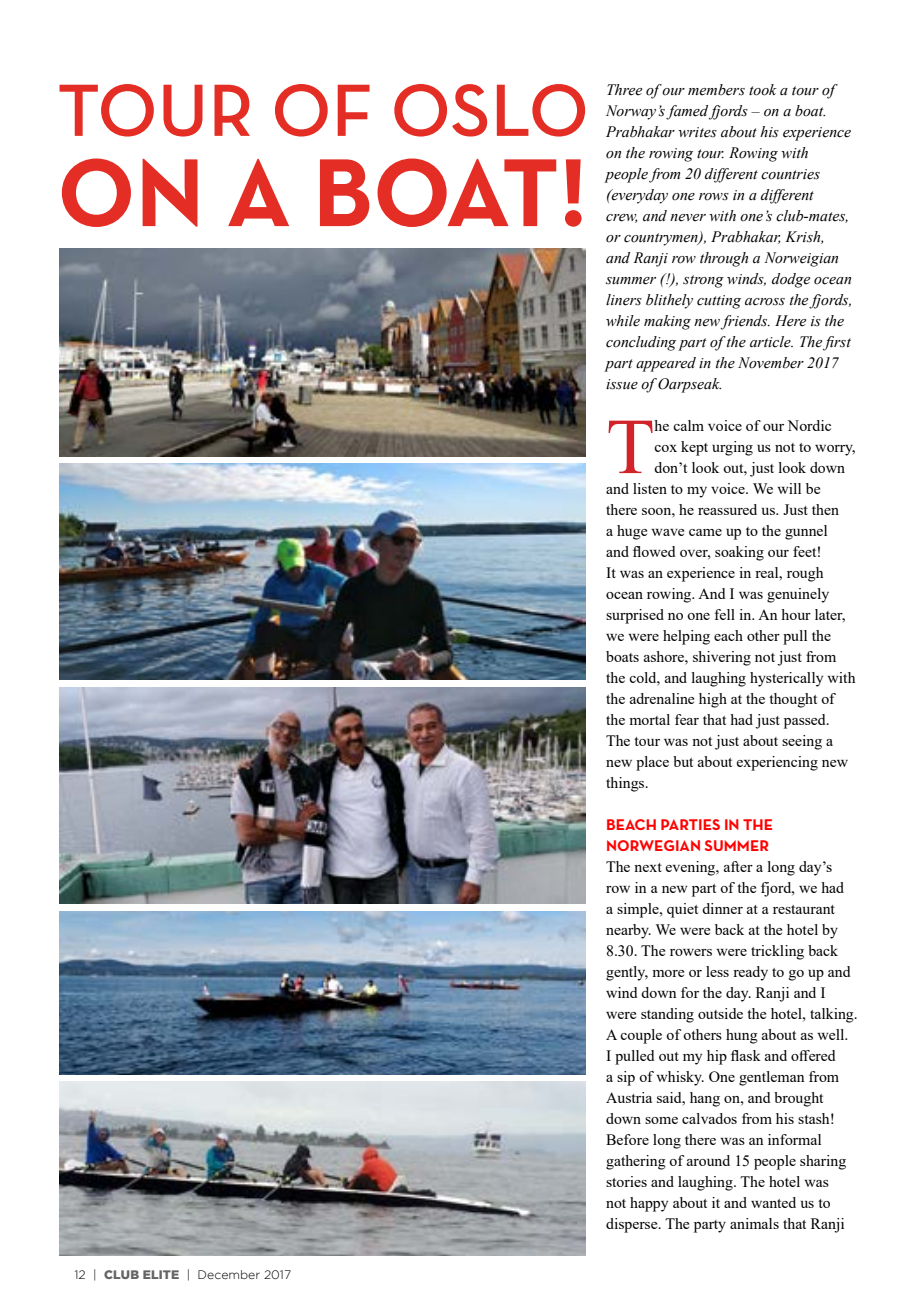
<style>
.page{position:relative;width:918px;height:1315px;background:#fff}
.page>*{position:absolute;margin:0;border:0;box-sizing:border-box;transform-origin:0 0}
.t1{font:79.1px "Times New Roman";color:#d2232a}
.t2{font:15.75px/21px "Times New Roman";color:#000}
.t3{font:italic 15.75px/21px "Times New Roman";color:#000}
.t4{font:700 15.75px/21px "Neutra Text";color:#f00}
.t5{font:300 12.25px "Gotham";color:#000}
.s1{font-weight:900;color:#636466}
</style>
<div class="page">
<img style="left:60px;top:1081px;width:525px;height:174px">
<svg style="left:62px;top:158px;width:519px;height:69px"></svg>
<svg style="left:60px;top:84px;width:525px;height:52px"></svg>
<img style="left:60px;top:249px;width:525px;height:207px">
<img style="left:60px;top:463px;width:525px;height:216px">
<img style="left:60px;top:687px;width:525px;height:216px">
<img style="left:60px;top:911px;width:525px;height:163px">
<p class="t5" style="left:74px;top:1268px;width:218px">12 | <span class="s1">Club Elite</span> | December 2017</p>
<p class="t3" style="left:606px;top:79px;width:248px">Three of our members took a tour of Norway’s famed fjords – on a boat.<br>Prabhakar writes about his experience on the rowing tour. Rowing with people from 20 different countries (everyday one rows in a different<br>crew, and never with one’s club-mates, or countrymen), Prabhakar, Krish,<br>and Ranji row through a Norweigian summer (!), strong winds, dodge ocean liners blithely cutting across the fjords, while making new friends. Here is the concluding part of the article. The first part appeared in the November 2017 issue of Oarpseak.</p>
<h1 class="t1" style="left:606px;top:391px;width:50px">T</h1>
<p class="t2" style="left:654px;top:415px;width:179px">he calm voice of our Nordic</p>
<p class="t2" style="left:654px;top:436px;width:203px">cox kept urging us not to worry,</p>
<p class="t2" style="left:654px;top:457px;width:192px">don’t look out, just look down</p>
<p class="t2" style="left:606px;top:478px;width:216px">and listen to my voice. We will be</p>
<p class="t2" style="left:606px;top:499px;width:234px">there soon, he reassured us. Just then</p>
<p class="t2" style="left:606px;top:520px;width:223px">a huge wave came up to the gunnel</p>
<p class="t2" style="left:606px;top:541px;width:217px">and flowed over, soaking our feet!</p>
<p class="t2" style="left:606px;top:562px;width:219px">It was an experience in real, rough</p>
<p class="t2" style="left:606px;top:583px;width:225px">ocean rowing. And I was genuinely</p>
<p class="t2" style="left:606px;top:604px;width:241px">surprised no one fell in. An hour later,</p>
<p class="t2" style="left:606px;top:625px;width:226px">we were helping each other pull the</p>
<p class="t2" style="left:606px;top:646px;width:232px">boats ashore, shivering not just from</p>
<p class="t2" style="left:606px;top:667px;width:251px">the cold, and laughing hysterically with</p>
<p class="t2" style="left:606px;top:688px;width:230px">the adrenaline high at the thought of</p>
<p class="t2" style="left:606px;top:709px;width:225px">the mortal fear that had just passed.</p>
<p class="t2" style="left:606px;top:730px;width:229px">The tour was not just about seeing a</p>
<p class="t2" style="left:606px;top:751px;width:243px">new place but about experiencing new</p>
<p class="t2" style="left:606px;top:772px;width:44px">things.</p>
<p class="t4" style="left:606px;top:814px;width:168px">BEACH PARTIES IN THE<br>NORWEGIAN SUMMER</p>
<p class="t2" style="left:606px;top:856px;width:253px">The next evening, after a long day’s row in a new part of the fjord, we had<br>a simple, quiet dinner at a restaurant nearby. We were back at the hotel by 8.30. The rowers were trickling back gently, more or less ready to go up and wind down for the day. Ranji and I were standing outside the hotel, talking.<br>A couple of others hung about as well.<br>I pulled out my hip flask and offered<br>a sip of whisky. One gentleman from Austria said, hang on, and brought down some calvados from his stash!<br>Before long there was an informal gathering of around 15 people sharing stories and laughing. The hotel was<br>not happy about it and wanted us to disperse. The party animals that Ranji</p>
</div>
